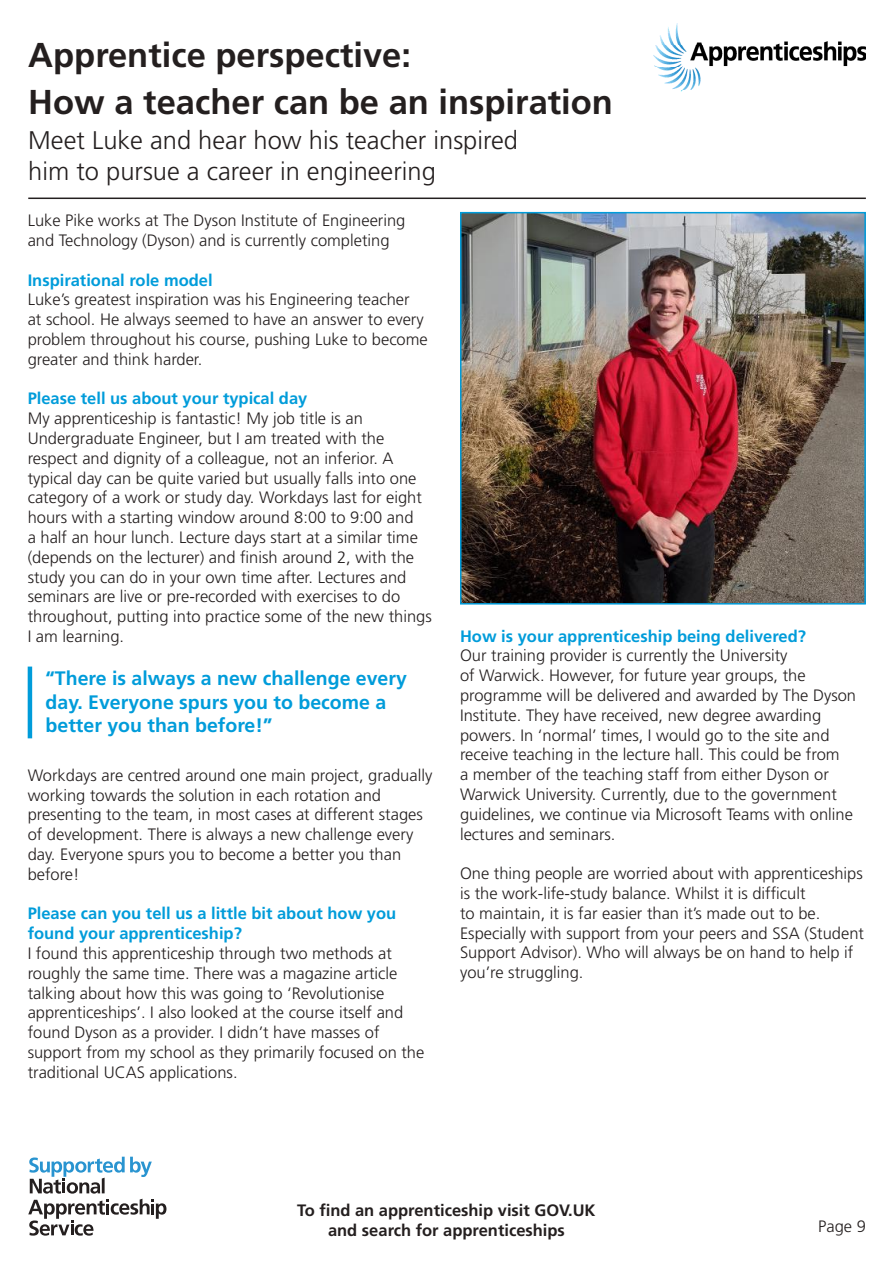
<style>
.page{position:relative;width:893px;height:1263px;background:#fff}
.page>*{position:absolute;margin:0;border:0;box-sizing:border-box;transform-origin:0 0}
.t1{font:700 34.5px/46.8px "Frutiger";color:#241f1f}
.t2{font:300 25.5px/30.6px "Frutiger";color:#241f1f}
.t3{font:700 19.5px/23.4px "Frutiger";color:#009cda}
.t4{font:300 16.5px/19.8px "Frutiger";color:#241f1f}
.t5{font:700 16.5px/19.8px "Frutiger";color:#009cda}
.t6{font:700 16.5px/19.8px "Frutiger";color:#241f1f;text-align:center}
</style>
<div class="page">
<svg style="left:28px;top:1199px;width:138px;height:36px"></svg>
<svg style="left:29px;top:1157px;width:123px;height:36px"></svg>
<hr style="left:28px;top:198px;width:838px;height:1px;background:#241f1f">
<img style="left:653px;top:23px;width:213px;height:69px">
<img style="left:463px;top:215px;width:400px;height:386px">
<div style="left:460px;top:212px;width:406px;height:392px;border:2px solid #009cda"></div>
<hr style="left:28px;top:666px;width:4px;height:72px;background:#009cda">
<h1 class="t1" style="left:28px;top:32px;width:586px">Apprentice perspective:<br>How a teacher can be an inspiration</h1>
<h2 class="t2" style="left:28px;top:125px;width:491px">Meet Luke and hear how his teacher inspired him to pursue a career in engineering</h2>
<p class="t4" style="left:28px;top:211px;width:379px">Luke Pike works at The Dyson Institute of Engineering and Technology (Dyson) and is currently completing</p>
<p class="t5" style="left:28px;top:270px;width:186px">Inspirational role model</p>
<p class="t4" style="left:28px;top:290px;width:402px">Luke’s greatest inspiration was his Engineering teacher<br>at school. He always seemed to have an answer to every problem throughout his course, pushing Luke to become greater and think harder.</p>
<p class="t5" style="left:28px;top:389px;width:281px">Please tell us about your typical day</p>
<p class="t4" style="left:28px;top:409px;width:406px">My apprenticeship is fantastic! My job title is an Undergraduate Engineer, but I am treated with the respect and dignity of a colleague, not an inferior. A typical day can be quite varied but usually falls into one category of a work or study day. Workdays last for eight hours with a starting window around 8:00 to 9:00 and<br>a half an hour lunch. Lecture days start at a similar time (depends on the lecturer) and finish around 2, with the study you can do in your own time after. Lectures and seminars are live or pre-recorded with exercises to do throughout, putting into practice some of the new things I am learning.</p>
<p class="t5" style="left:460px;top:626px;width:347px">How is your apprenticeship being delivered?</p>
<p class="t4" style="left:460px;top:646px;width:398px">Our training provider is currently the University<br>of Warwick. However, for future year groups, the programme will be delivered and awarded by The Dyson Institute. They have received, new degree awarding powers. In ‘normal’ times, I would go to the site and receive teaching in the lecture hall. This could be from<br>a member of the teaching staff from either Dyson or Warwick University. Currently, due to the government guidelines, we continue via Microsoft Teams with online lectures and seminars.</p>
<p class="t4" style="left:460px;top:863px;width:406px">One thing people are worried about with apprenticeships is the work-life-study balance. Whilst it is difficult<br>to maintain, it is far easier than it’s made out to be.<br>Especially with support from your peers and SSA (Student Support Advisor). Who will always be on hand to help if you’re struggling.</p>
<p class="t3" style="left:46px;top:667px;width:363px">“There is always a new challenge every day. Everyone spurs you to become a better you than before!”</p>
<p class="t4" style="left:28px;top:765px;width:406px">Workdays are centred around one main project, gradually working towards the solution in each rotation and presenting to the team, in most cases at different stages of development. There is always a new challenge every day. Everyone spurs you to become a better you than before!</p>
<p class="t5" style="left:28px;top:904px;width:370px">Please can you tell us a little bit about how you found your apprenticeship?</p>
<p class="t4" style="left:28px;top:943px;width:398px">I found this apprenticeship through two methods at roughly the same time. There was a magazine article talking about how this was going to ‘Revolutionise apprenticeships’. I also looked at the course itself and found Dyson as a provider. I didn’t have masses of support from my school as they primarily focused on the traditional UCAS applications.</p>
<p class="t6" style="left:297px;top:1200px;width:300px">To find an apprenticeship visit GOV.UK and search for apprenticeships</p>
<p class="t4" style="left:818px;top:1217px;width:49px">Page 9</p>
</div>
